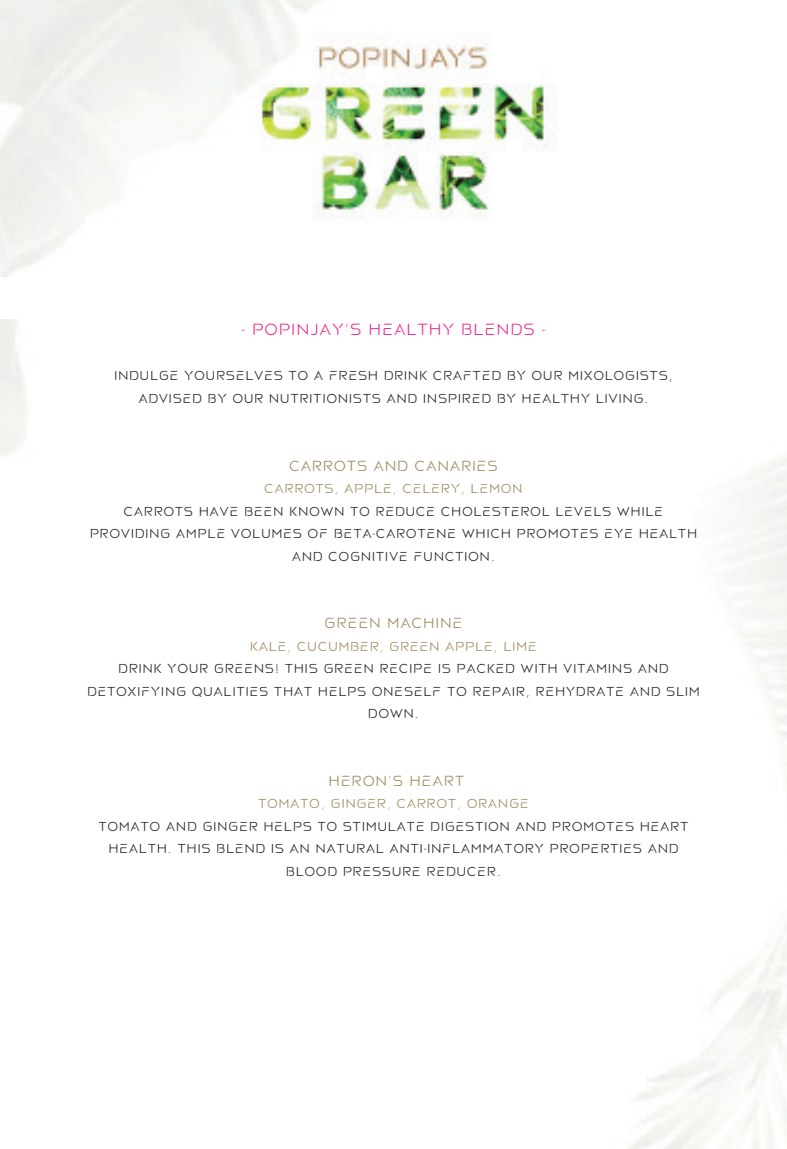
<style>
.page{position:relative;width:787px;height:1149px;background:#fff}
.page>*{position:absolute;margin:0;border:0;box-sizing:border-box;transform-origin:0 0}
.t1{font:300 15px "Popinjay";letter-spacing:.1em;color:#eb2c8f}
.t2{font:300 13.5px "Popinjay";letter-spacing:.1em;color:#9f875a}
.t3{font:300 12px/22.5px "Popinjay";letter-spacing:.1em;color:#231f20;text-align:center}
.t4{font:300 12px "Popinjay";letter-spacing:.1em;color:#9f875a}
</style>
<div class="page">
<img style="left:0;top:0;width:787px;height:1148px">
<img style="left:0;top:277px;width:34px;height:41px">
<p class="t1" style="left:242px;top:320px;width:304px">- POPINJAY’S HEALTHY BLENDS -</p>
<p class="t3" style="left:114px;top:365px;width:559px">INDULGE YOURSELVES TO A FRESH DRINK CRAFTED BY OUR MIXOLOGISTS,<br>ADVISED BY OUR NUTRITIONISTS AND INSPIRED BY HEALTHY LIVING.</p>
<p class="t2" style="left:289px;top:457px;width:209px">CARROTS AND CANARIES</p>
<p class="t4" style="left:264px;top:481px;width:259px">CARROTS, APPLE, CELERY, LEMON</p>
<p class="t3" style="left:90px;top:500px;width:608px">CARROTS HAVE BEEN KNOWN TO REDUCE CHOLESTEROL LEVELS WHILE<br>PROVIDING AMPLE VOLUMES OF BETA-CAROTENE WHICH PROMOTES EYE HEALTH<br>AND COGNITIVE FUNCTION.</p>
<p class="t2" style="left:324px;top:614px;width:139px">GREEN MACHINE</p>
<p class="t4" style="left:250px;top:638px;width:288px">KALE, CUCUMBER, GREEN APPLE, LIME</p>
<p class="t3" style="left:87px;top:657px;width:614px">DRINK YOUR GREENS! THIS GREEN RECIPE IS PACKED WITH VITAMINS AND<br>DETOXIFYING QUALITIES THAT HELPS ONESELF TO REPAIR, REHYDRATE AND SLIM<br>DOWN.</p>
<p class="t2" style="left:329px;top:772px;width:136px">HERON’S HEART</p>
<p class="t4" style="left:258px;top:796px;width:272px">TOMATO, GINGER, CARROT, ORANGE</p>
<p class="t3" style="left:99px;top:815px;width:591px">TOMATO AND GINGER HELPS TO STIMULATE DIGESTION AND PROMOTES HEART<br>HEALTH. THIS BLEND IS AN NATURAL ANTI-INFLAMMATORY PROPERTIES AND<br>BLOOD PRESSURE REDUCER.</p>
</div>
